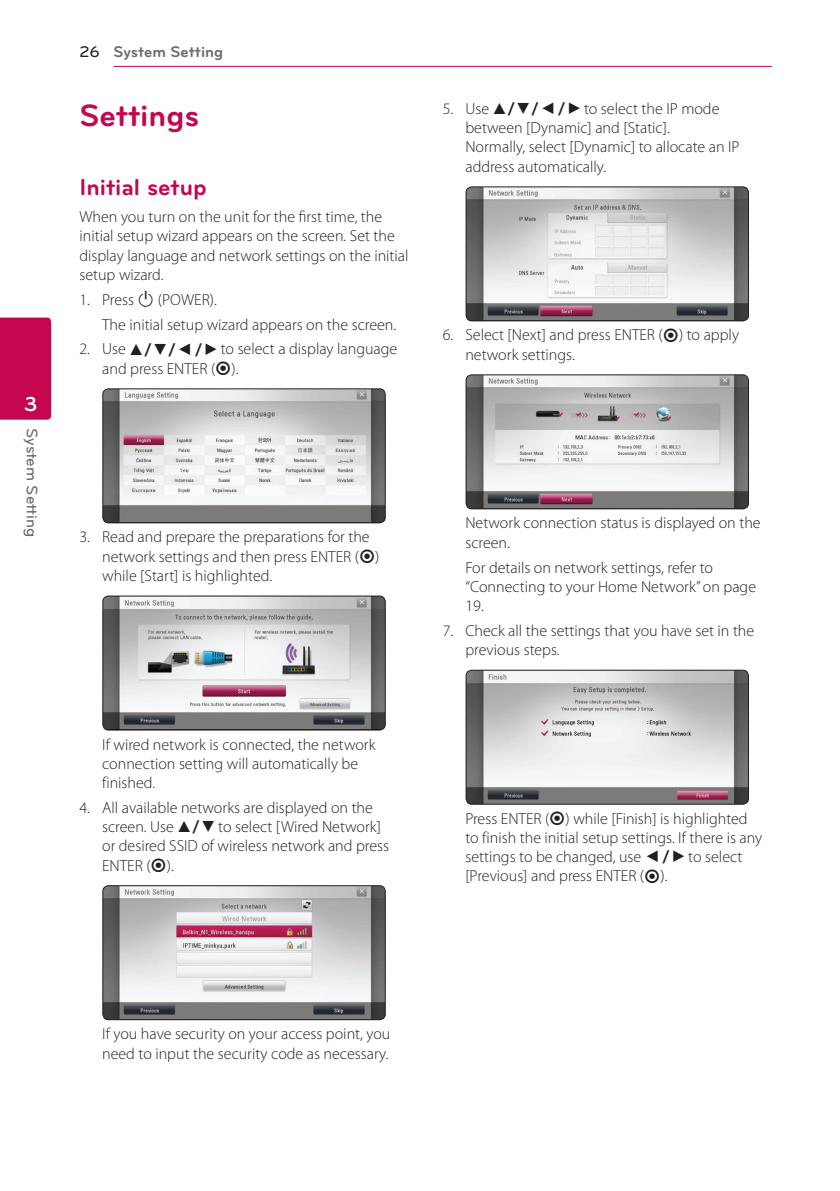
<style>
.page{position:relative;width:840px;height:1191px;background:#fff}
.page>*{position:absolute;margin:0;border:0;box-sizing:border-box;transform-origin:0 0}
.t1{font:700 32px "Bryant LG";color:#c50750}
.t2{font:700 24px "Bryant LG";color:#c50750}
.t3{font:700 21px "Bryant LG";color:#fff}
.t4{font:300 16px/19.2px "Myriad Pro";color:#231f20}
.t5{font:700 16px "Bryant LG";color:#6c6d70}
.t6{font:500 16px "Bryant LG";color:#6c6d70}
.s1{font-weight:500;color:#231f20}
.s2{font-family:"UPSYS Common";font-weight:400}
</style>
<div class="page">
<hr style="left:113px;top:66px;width:658px;height:1px;background:#c50750">
<div style="left:0;top:317px;width:51px;height:103px;background:#c50750"></div>
<img style="left:103px;top:389px;width:282px;height:134px">
<div style="left:102px;top:388px;width:283px;height:135px;border:1px solid #231f20;border-radius:6px"></div>
<img style="left:103px;top:596px;width:282px;height:134px">
<div style="left:102px;top:595px;width:283px;height:135px;border:1px solid #231f20;border-radius:6px"></div>
<img style="left:103px;top:885px;width:282px;height:134px">
<div style="left:102px;top:885px;width:283px;height:135px;border:1px solid #231f20;border-radius:6px"></div>
<img style="left:466px;top:187px;width:282px;height:134px">
<div style="left:465px;top:186px;width:283px;height:135px;border:1px solid #231f20;border-radius:6px"></div>
<img style="left:467px;top:375px;width:281px;height:134px">
<div style="left:465px;top:374px;width:283px;height:135px;border:1px solid #231f20;border-radius:6px"></div>
<img style="left:466px;top:670px;width:282px;height:134px">
<div style="left:465px;top:669px;width:283px;height:135px;border:1px solid #231f20;border-radius:6px"></div>
<h3 class="t3" style="left:24px;top:391px;width:15px">3</h3>
<p class="t6" style="left:42px;top:428px;width:110px;rotate:90deg">System Setting</p>
<p class="t5" style="left:79px;top:42px;width:145px"><span class="s1">26</span> System Setting</p>
<h1 class="t1" style="left:79px;top:96px;width:121px">Settings</h1>
<h2 class="t2" style="left:79px;top:172px;width:129px">Initial setup</h2>
<p class="t4" style="left:79px;top:207px;width:330px">When you turn on the unit for the first time, the initial setup wizard appears on the screen. Set the display language and network settings on the initial setup wizard.</p>
<p class="t4" style="left:102px;top:287px;width:295px;line-height:24.8px;text-indent:-23px">1. Press <span class="s2">1</span> (POWER).<br>The initial setup wizard appears on the screen.</p>
<p class="t4" style="left:102px;top:339px;width:296px;text-indent:-23px">2. Use <span class="s2">w/s/a/d</span> to select a display language and press ENTER (<span class="s2">b</span>).</p>
<p class="t4" style="left:465px;top:99px;width:275px;text-indent:-23px">5. Use <span class="s2">w/s/a/d</span> to select the IP mode between [Dynamic] and [Static].<br>Normally, select [Dynamic] to allocate an IP address automatically.</p>
<p class="t4" style="left:465px;top:325px;width:275px;text-indent:-23px">6. Select [Next] and press ENTER (<span class="s2">b</span>) to apply network settings.</p>
<p class="t4" style="left:102px;top:527px;width:279px;text-indent:-23px">3. Read and prepare the preparations for the network settings and then press ENTER (<span class="s2">b</span>) while [Start] is highlighted.</p>
<p class="t4" style="left:102px;top:734px;width:275px">If wired network is connected, the network connection setting will automatically be finished.</p>
<p class="t4" style="left:102px;top:798px;width:288px;text-indent:-23px">4. All available networks are displayed on the screen. Use <span class="s2">w/s</span> to select [Wired Network] or desired SSID of wireless network and press ENTER (<span class="s2">b</span>).</p>
<p class="t4" style="left:465px;top:513px;width:296px">Network connection status is displayed on the screen.</p>
<p class="t4" style="left:465px;top:557px;width:292px">For details on network settings, refer to “Connecting to your Home Network” on page<br>19.</p>
<p class="t4" style="left:465px;top:620px;width:290px;text-indent:-23px">7. Check all the settings that you have set in the previous steps.</p>
<p class="t4" style="left:465px;top:808px;width:298px">Press ENTER (<span class="s2">b</span>) while [Finish] is highlighted to finish the initial setup settings. If there is any settings to be changed, use <span class="s2">a/d</span> to select [Previous] and press ENTER (<span class="s2">b</span>).</p>
<p class="t4" style="left:102px;top:1024px;width:289px">If you have security on your access point, you need to input the security code as necessary.</p>
</div>
